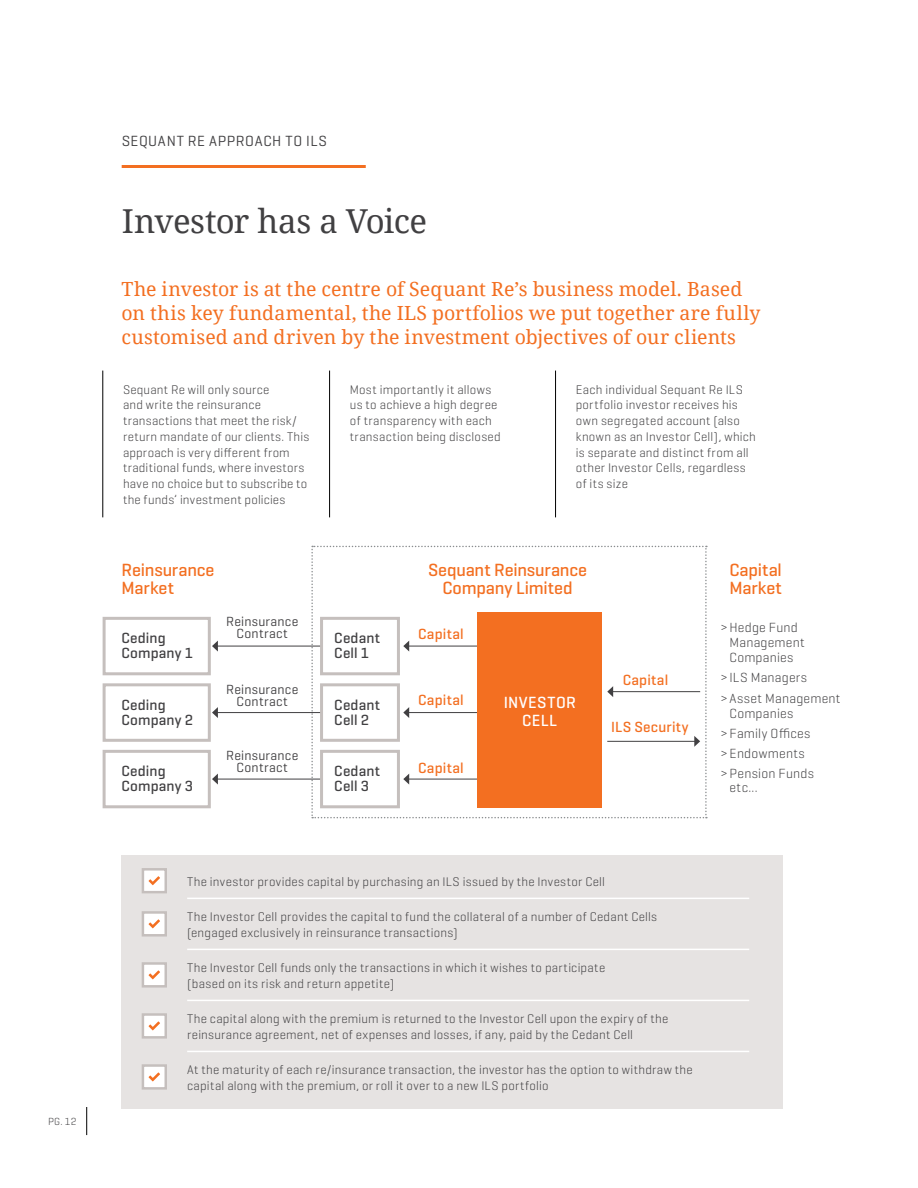
<style>
.page{position:relative;width:918px;height:1188px;background:#fff}
.page>*{position:absolute;margin:0;border:0;box-sizing:border-box;transform-origin:0 0}
.t1{font:33px "Droid Serif";letter-spacing:-.02em;color:#414042}
.t2{font:19.5px/24px "Droid Serif";color:#f36f21}
.t3{font:500 18px/18px "Geogrotesque";letter-spacing:-.005em;color:#f36f21}
.t4{font:500 16.5px/18px "Geogrotesque";letter-spacing:.03em;color:#fff;text-align:center}
.t5{font:500 15px/15px "Geogrotesque";letter-spacing:.01em;color:#414042}
.t6{font:500 15px "Geogrotesque";letter-spacing:.015em;color:#f36f21}
.t7{font:15px "Geogrotesque";letter-spacing:.04em;color:#414042}
.t8{font:300 13.5px/20.2px "Geogrotesque";letter-spacing:.015em;color:#414042}
.t9{font:13.5px/12px "Geogrotesque";letter-spacing:.02em;color:#414042;text-align:center}
.t10{font:300 12.75px/15.8px "Geogrotesque";letter-spacing:.02em;color:#414042}
.t11{font:300 10.5px "Geogrotesque";color:#414042}
</style>
<div class="page">
<svg style="left:86px;top:1107px;width:1px;height:28px"></svg>
<hr style="left:103px;top:371px;width:1px;height:146px;background:#000">
<hr style="left:329px;top:371px;width:1px;height:146px;background:#000">
<hr style="left:555px;top:371px;width:1px;height:146px;background:#000">
<hr style="left:122px;top:165px;width:244px;height:3px;background:#f36f21">
<div style="left:122px;top:855px;width:661px;height:253px;background:#e6e3e2"></div>
<div style="left:142px;top:1064px;width:25px;height:26px;background:#fff;border:2px solid #c5bfbd"></div>
<svg style="left:149px;top:1072px;width:11px;height:9px"></svg>
<div style="left:142px;top:1013px;width:25px;height:26px;background:#fff;border:2px solid #c5bfbd"></div>
<svg style="left:149px;top:1021px;width:11px;height:9px"></svg>
<div style="left:142px;top:962px;width:25px;height:26px;background:#fff;border:2px solid #c5bfbd"></div>
<svg style="left:149px;top:970px;width:11px;height:9px"></svg>
<div style="left:142px;top:911px;width:25px;height:26px;background:#fff;border:2px solid #c5bfbd"></div>
<svg style="left:149px;top:919px;width:11px;height:9px"></svg>
<div style="left:142px;top:868px;width:25px;height:25px;background:#fff;border:2px solid #c5bfbd"></div>
<svg style="left:149px;top:876px;width:11px;height:9px"></svg>
<hr style="left:187px;top:898px;width:562px;height:1px;background:#fff">
<hr style="left:187px;top:949px;width:562px;height:1px;background:#fff">
<hr style="left:187px;top:1000px;width:562px;height:1px;background:#fff">
<hr style="left:187px;top:1051px;width:562px;height:1px;background:#fff">
<hr style="left:217px;top:712px;width:108px;height:1px;background:#414042">
<hr style="left:217px;top:646px;width:108px;height:1px;background:#414042">
<hr style="left:217px;top:779px;width:108px;height:1px;background:#414042">
<svg style="left:102px;top:616px;width:116px;height:193px"></svg>
<svg style="left:311px;top:546px;width:396px;height:272px"></svg>
<div style="left:478px;top:612px;width:124px;height:196px;background:#f36f21"></div>
<p class="t11" style="left:48px;top:1115px;width:30px">PG. 12</p>
<p class="t7" style="left:122px;top:132px;width:207px">SEQUANT RE APPROACH TO ILS</p>
<h1 class="t1" style="left:122px;top:203px;width:307px">Investor has a Voice</h1>
<h2 class="t2" style="left:122px;top:277px;width:641px">The investor is at the centre of Sequant Re’s business model. Based on this key fundamental, the ILS portfolios we put together are fully customised and driven by the investment objectives of our clients</h2>
<p class="t10" style="left:123px;top:381px;width:188px">Sequant Re will only source<br>and write the reinsurance transactions that meet the risk/ return mandate of our clients. This approach is very different from traditional funds, where investors have no choice but to subscribe to the funds’ investment policies</p>
<p class="t10" style="left:350px;top:381px;width:152px">Most importantly it allows us to achieve a high degree of transparency with each transaction being disclosed</p>
<p class="t10" style="left:576px;top:381px;width:182px">Each individual Sequant Re ILS portfolio investor receives his own segregated account (also known as an Investor Cell), which is separate and distinct from all other Investor Cells, regardless of its size</p>
<h3 class="t3" style="left:122px;top:560px;width:94px">Reinsurance<br>Market</h3>
<h3 class="t3" style="left:729px;top:560px;width:54px">Capital<br>Market</h3>
<h3 class="t3" style="left:428px;top:560px;width:160px;text-align:center">Sequant Reinsurance<br>Company Limited</h3>
<p class="t5" style="left:122px;top:630px;width:73px">Ceding<br>Company 1</p>
<p class="t5" style="left:122px;top:697px;width:73px">Ceding<br>Company 2</p>
<p class="t5" style="left:122px;top:763px;width:73px">Ceding<br>Company 3</p>
<p class="t9" style="left:226px;top:615px;width:74px">Reinsurance<br>Contract</p>
<p class="t9" style="left:226px;top:683px;width:74px">Reinsurance<br>Contract</p>
<p class="t9" style="left:226px;top:749px;width:74px">Reinsurance<br>Contract</p>
<p class="t5" style="left:334px;top:630px;width:47px">Cedant<br>Cell 1</p>
<p class="t5" style="left:334px;top:697px;width:47px">Cedant<br>Cell 2</p>
<p class="t5" style="left:334px;top:763px;width:47px">Cedant<br>Cell 3</p>
<p class="t6" style="left:418px;top:625px;width:47px">Capital</p>
<p class="t6" style="left:418px;top:691px;width:47px">Capital</p>
<p class="t6" style="left:418px;top:758px;width:47px">Capital</p>
<p class="t4" style="left:504px;top:693px;width:74px">INVESTOR<br>CELL</p>
<p class="t6" style="left:623px;top:671px;width:47px">Capital</p>
<p class="t6" style="left:611px;top:718px;width:79px">ILS Security</p>
<p class="t8" style="left:730px;top:620px;width:77px;line-height:15px;text-indent:-9px">&gt;Hedge Fund<br>Management<br>Companies</p>
<p class="t8" style="left:721px;top:667px;width:122px">&gt;ILS Managers &gt;Asset Management</p>
<p class="t8" style="left:721px;top:703px;width:95px;text-indent:9px">Companies &gt;Family Offices &gt;Endowments &gt;Pension Funds</p>
<p class="t8" style="left:730px;top:777px;width:30px">etc...</p>
<p class="t10" style="left:187px;top:873px;width:419px">The investor provides capital by purchasing an ILS issued by the Investor Cell</p>
<p class="t10" style="left:187px;top:908px;width:472px">The Investor Cell provides the capital to fund the collateral of a number of Cedant Cells (engaged exclusively in reinsurance transactions)</p>
<p class="t10" style="left:187px;top:959px;width:420px">The Investor Cell funds only the transactions in which it wishes to participate (based on its risk and return appetite)</p>
<p class="t10" style="left:187px;top:1010px;width:483px">The capital along with the premium is returned to the Investor Cell upon the expiry of the reinsurance agreement, net of expenses and losses, if any, paid by the Cedant Cell</p>
<p class="t10" style="left:187px;top:1061px;width:507px">At the maturity of each re/insurance transaction, the investor has the option to withdraw the capital along with the premium, or roll it over to a new ILS portfolio</p>
</div>
